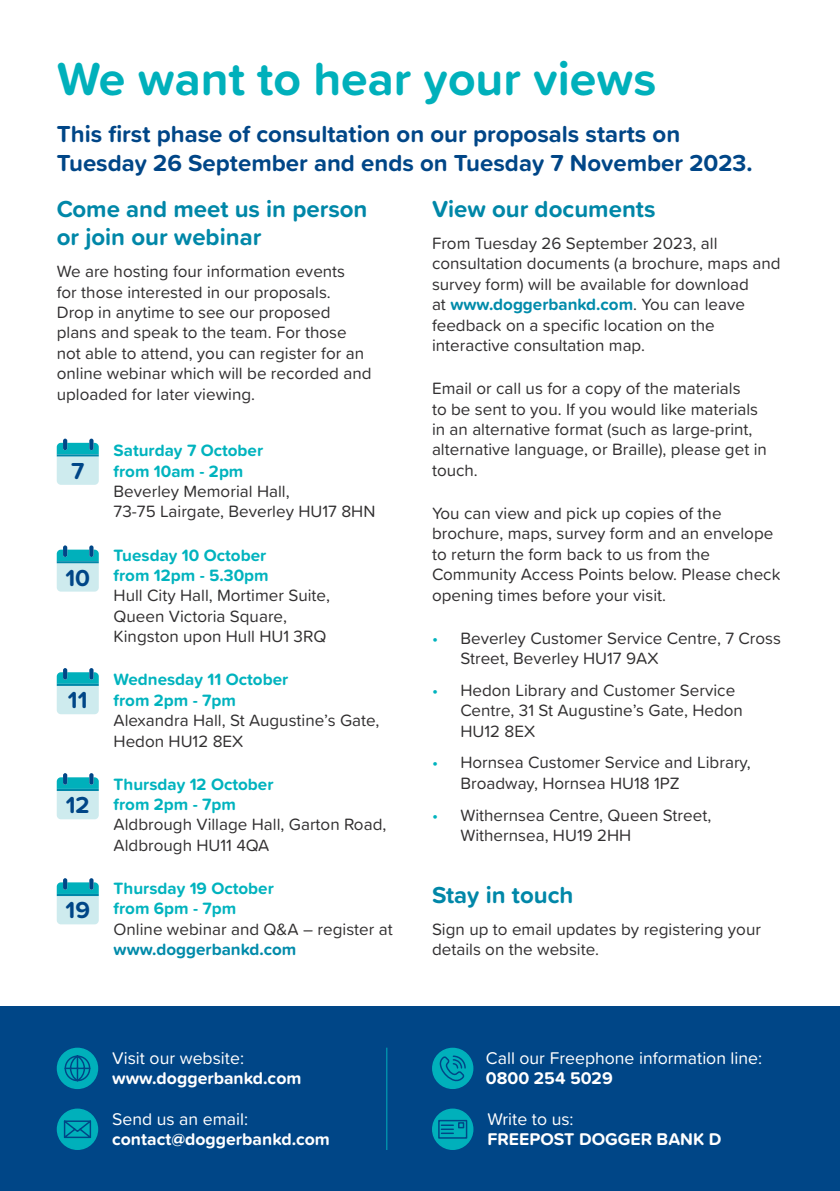
<style>
.page{position:relative;width:840px;height:1191px;background:#fff}
.page>*{position:absolute;margin:0;border:0;box-sizing:border-box;transform-origin:0 0}
.DBD_Flyer_Main_Heading{font:700 48px "Proxima Soft";color:#00b0bb}
.DBD_Flyer_Intro_Text{font:700 24px/28.8px "Proxima Soft";color:#004687}
.DBD_Flyer_Sub_Heading_1{font:700 24px/28px "Proxima Soft";color:#0087a8}
.Table_Body{font:700 24px "Proxima Soft";color:#004687}
.t1{font:700 17.6px/20.6px "Proxima Soft";color:#fff}
.t2{font:17.6px/20.6px "Proxima Soft";color:#fff}
.DBD_Flyer_Body_Text{font:17px/20.4px "Proxima Soft";color:#312f30}
.s1{font-weight:700;color:#00b3be}
.s2{font-weight:700;color:#008baa}
.s3{color:#00b3be}
.s4{font-weight:400}
.s5{font-weight:700}
</style>
<div class="page">
<svg style="left:57px;top:438px;width:42px;height:47px;background:#97d5dd"></svg>
<svg style="left:57px;top:545px;width:42px;height:46px;background:#94d4dd"></svg>
<svg style="left:57px;top:668px;width:42px;height:46px;background:#94d4dc"></svg>
<svg style="left:57px;top:773px;width:42px;height:46px;background:#94d4dc"></svg>
<svg style="left:57px;top:878px;width:42px;height:46px;background:#94d4dc"></svg>
<div style="left:0;top:1006px;width:839px;height:185px;background:#004687"></div>
<hr style="left:386px;top:1047px;width:1px;height:103px;background:#00b0bb">
<div style="left:57px;top:1048px;width:40px;height:40px;background:#00b0bb;border-radius:50%"></div>
<div style="left:57px;top:1047px;width:41px;height:42px;border:2px solid #00b0bb;border-radius:50%"></div>
<div style="left:432px;top:1048px;width:40px;height:40px;background:#00b0bb;border-radius:50%"></div>
<div style="left:432px;top:1047px;width:41px;height:42px;border:1px solid #00b0bb;border-radius:50%"></div>
<svg style="left:438px;top:1054px;width:28px;height:28px"></svg>
<div style="left:432px;top:1109px;width:40px;height:40px;background:#00b0bb;border-radius:50%"></div>
<div style="left:432px;top:1108px;width:41px;height:42px;border:2px solid #00b0bb;border-radius:50%"></div>
<svg style="left:438px;top:1119px;width:30px;height:20px"></svg>
<div style="left:57px;top:1109px;width:40px;height:40px;background:#00b0bb;border-radius:50%"></div>
<div style="left:57px;top:1108px;width:41px;height:42px;border:2px solid #00b0bb;border-radius:50%"></div>
<svg style="left:63px;top:1120px;width:29px;height:19px"></svg>
<svg style="left:64px;top:1054px;width:27px;height:28px"></svg>
<p class="DBD_Flyer_Main_Heading" style="left:57px;top:42px;width:600px">We want to hear your views</p>
<p class="DBD_Flyer_Intro_Text" style="left:57px;top:119px;width:697px">This first phase of consultation on our proposals starts on<br>Tuesday 26 September and ends on Tuesday 7 November 2023.</p>
<p class="DBD_Flyer_Sub_Heading_1" style="left:57px;top:194px;width:312px">Come and meet us in person or join our webinar</p>
<p class="DBD_Flyer_Body_Text" style="left:57px;top:260px;width:316px">We are hosting four information events<br>for those interested in our proposals.<br>Drop in anytime to see our proposed plans and speak to the team. For those not able to attend, you can register for an online webinar which will be recorded and uploaded for later viewing.</p>
<p class="Table_Body" style="left:71px;top:452px;width:15px">7</p>
<p class="Table_Body" style="left:65px;top:559px;width:26px">10</p>
<p class="Table_Body" style="left:68px;top:682px;width:21px">11</p>
<p class="Table_Body" style="left:66px;top:787px;width:25px">12</p>
<p class="Table_Body" style="left:65px;top:892px;width:26px">19</p>
<p class="DBD_Flyer_Body_Text" style="left:113px;top:439px;width:263px"><span class="s1">Saturday 7 October<br>from 10am - 2pm<br></span>Beverley Memorial Hall,<br>73-75 Lairgate, Beverley HU17 8HN</p>
<p class="DBD_Flyer_Body_Text" style="left:113px;top:544px;width:218px"><span class="s1">Tuesday 10 October<br>from 12pm - 5.30pm<br></span>Hull City Hall, Mortimer Suite,<br>Queen Victoria Square,<br>Kingston upon Hull HU1 3RQ</p>
<p class="DBD_Flyer_Body_Text" style="left:113px;top:668px;width:267px"><span class="s1">Wednesday 11 October<br>from 2pm - 7pm<br></span>Alexandra Hall, St Augustine’s Gate,<br>Hedon HU12 8EX</p>
<p class="DBD_Flyer_Body_Text" style="left:113px;top:773px;width:274px"><span class="s1">Thursday 12 October<br>from 2pm - 7pm<br></span>Aldbrough Village Hall, Garton Road,<br>Aldbrough HU11 4QA</p>
<p class="DBD_Flyer_Body_Text" style="left:113px;top:877px;width:280px"><span class="s1">Thursday 19 October<br>from 6pm - 7pm<br></span>Online webinar and Q&amp;A – register at <span class="s2">www.doggerbankd.com</span></p>
<p class="DBD_Flyer_Sub_Heading_1" style="left:432px;top:194px;width:225px">View our documents</p>
<p class="DBD_Flyer_Body_Text" style="left:432px;top:232px;width:350px">From Tuesday 26 September 2023, all consultation documents (a brochure, maps and survey form) will be available for download<br>at <span class="s2">www.doggerbankd.com</span>. You can leave feedback on a specific location on the interactive consultation map.</p>
<p class="DBD_Flyer_Body_Text" style="left:432px;top:377px;width:336px">Email or call us for a copy of the materials<br>to be sent to you. If you would like materials in an alternative format (such as large-print, alternative language, or Braille), please get in touch.</p>
<p class="DBD_Flyer_Body_Text" style="left:432px;top:502px;width:350px">You can view and pick up copies of the brochure, maps, survey form and an envelope to return the form back to us from the Community Access Points below. Please check opening times before your visit.</p>
<p class="DBD_Flyer_Body_Text" style="left:460px;top:627px;width:322px;text-indent:-28px"><span class="s3">•</span> Beverley Customer Service Centre, 7 Cross<br>Street, Beverley HU17 9AX</p>
<p class="DBD_Flyer_Body_Text" style="left:460px;top:679px;width:284px;text-indent:-28px"><span class="s3">•</span> Hedon Library and Customer Service<br>Centre, 31 St Augustine’s Gate, Hedon<br>HU12 8EX</p>
<p class="DBD_Flyer_Body_Text" style="left:460px;top:751px;width:292px;text-indent:-28px"><span class="s3">•</span> Hornsea Customer Service and Library,<br>Broadway, Hornsea HU18 1PZ</p>
<p class="DBD_Flyer_Body_Text" style="left:460px;top:804px;width:252px;text-indent:-28px"><span class="s3">•</span> Withernsea Centre, Queen Street,<br>Withernsea, HU19 2HH</p>
<p class="DBD_Flyer_Sub_Heading_1" style="left:432px;top:880px;width:143px">Stay in touch</p>
<p class="DBD_Flyer_Body_Text" style="left:432px;top:918px;width:330px">Sign up to email updates by registering your details on the website.</p>
<p class="t1" style="left:112px;top:1047px;width:191px"><span class="s4">Visit our website: </span>www.doggerbankd.com</p>
<p class="t2" style="left:485px;top:1046px;width:277px">Call our Freephone information line:<br><span class="s5">0800 254 5029</span></p>
<p class="t1" style="left:487px;top:1108px;width:235px"><span class="s4">Write to us:<br></span>FREEPOST DOGGER BANK D</p>
<p class="t1" style="left:112px;top:1108px;width:219px"><span class="s4">Send us an email: </span>contact@doggerbankd.com</p>
</div>
